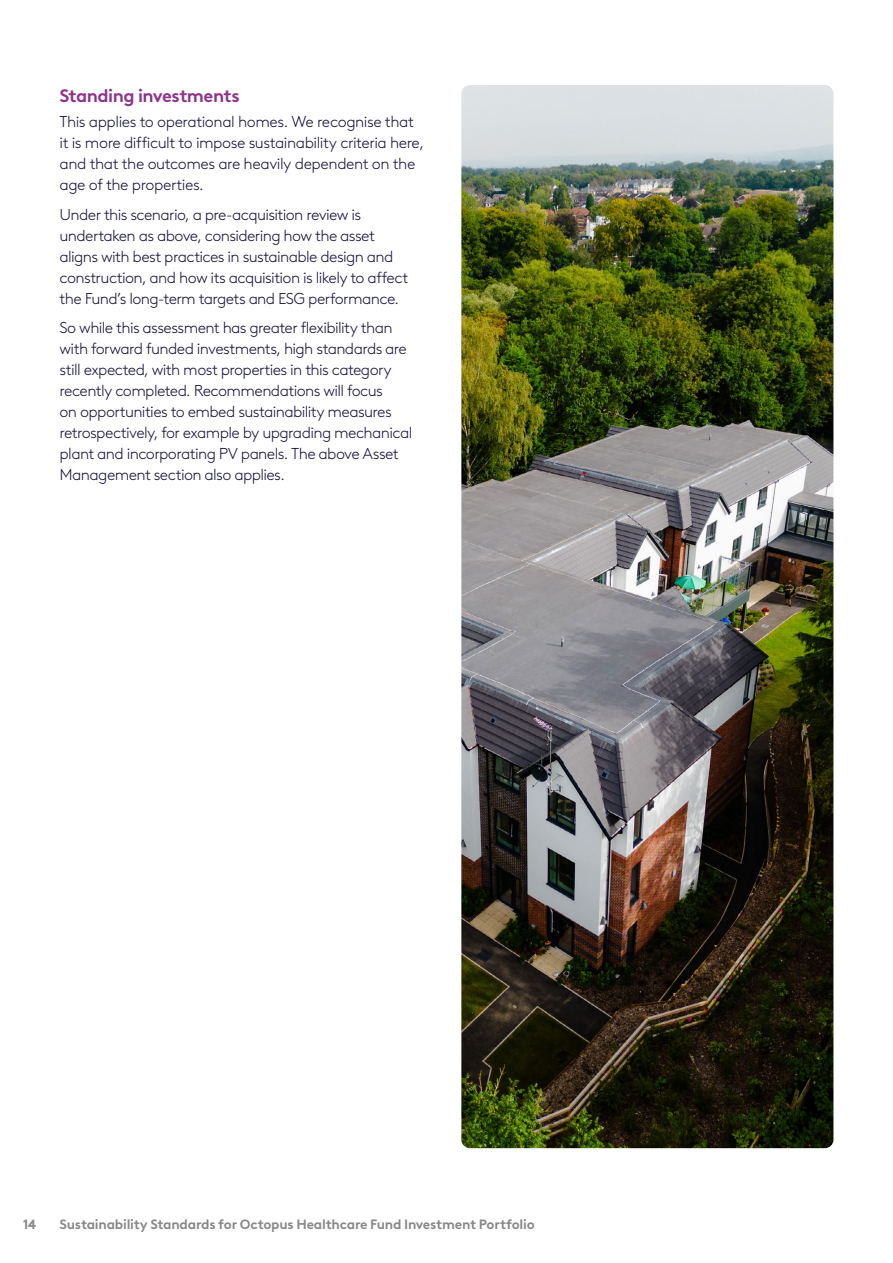
<style>
.page{position:relative;width:893px;height:1263px;background:#fff}
.page>*{position:absolute;margin:0;border:0;box-sizing:border-box;transform-origin:0 0}
.t1{font:700 18px "Brown LL";letter-spacing:-.03em;color:#8e348a}
.t2{font:300 15.75px/21px "Brown LL";letter-spacing:-.035em;color:#17123d}
.t3{font:700 13.5px "Brown LL";letter-spacing:-.015em;color:#878787}
</style>
<div class="page">
<img style="left:461px;top:85px;width:372px;height:1063px">
<p class="t1" style="left:60px;top:82px;width:182px">Standing investments</p>
<p class="t2" style="left:60px;top:111px;width:366px">This applies to operational homes. We recognise that it is more difficult to impose sustainability criteria here, and that the outcomes are heavily dependent on the age of the properties.</p>
<p class="t2" style="left:60px;top:203px;width:350px">Under this scenario, a pre-acquisition review is undertaken as above, considering how the asset aligns with best practices in sustainable design and construction, and how its acquisition is likely to affect the Fund’s long-term targets and ESG performance.</p>
<p class="t2" style="left:60px;top:316px;width:354px">So while this assessment has greater flexibility than with forward funded investments, high standards are still expected, with most properties in this category recently completed. Recommendations will focus<br>on opportunities to embed sustainability measures retrospectively, for example by upgrading mechanical plant and incorporating PV panels. The above Asset Management section also applies.</p>
<p class="t3" style="left:23px;top:1214px;width:15px">14</p>
<p class="t3" style="left:60px;top:1214px;width:477px">Sustainability Standards for Octopus Healthcare Fund Investment Portfolio</p>
</div>
